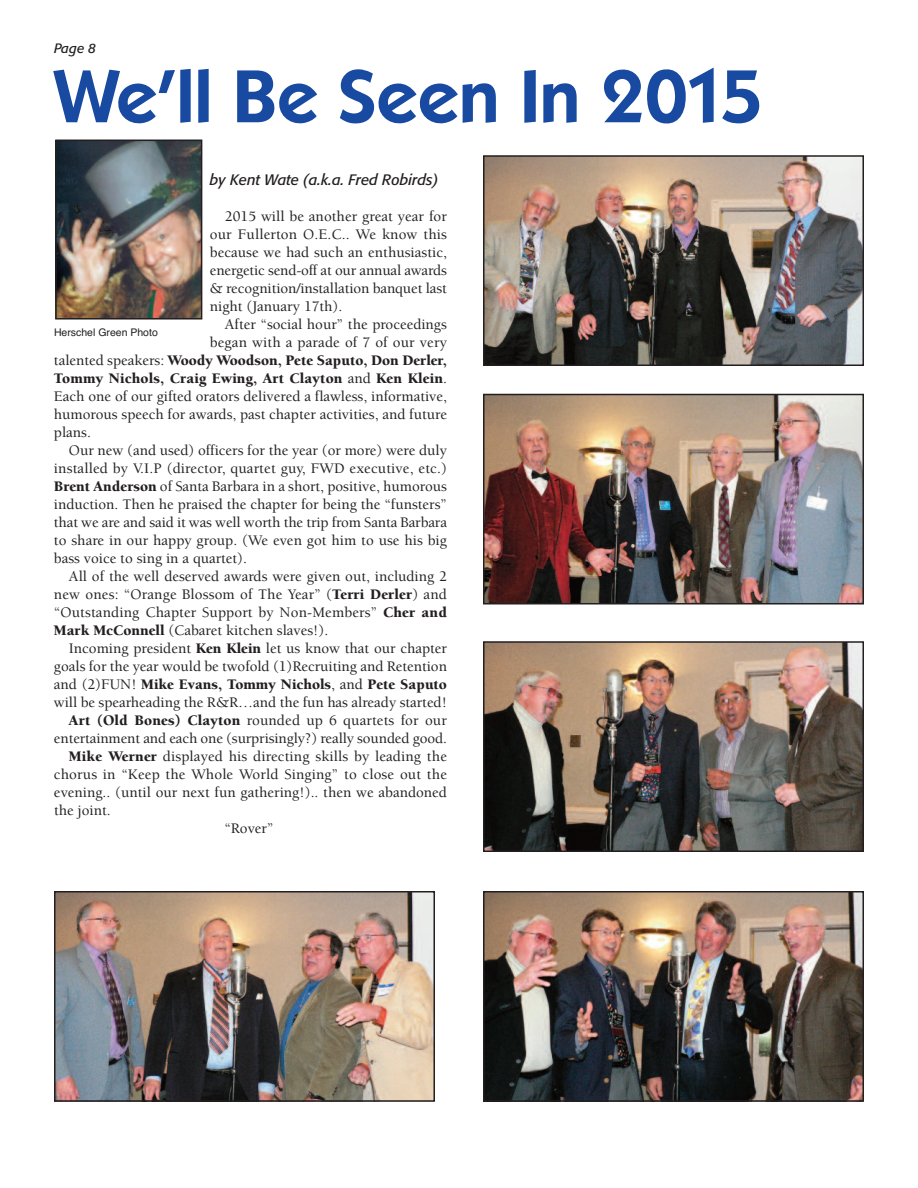
<style>
.page{position:relative;width:918px;height:1188px;background:#fff}
.page>*{position:absolute;margin:0;border:0;box-sizing:border-box;transform-origin:0 0}
.t1{font:600 72px "Kabel";color:#174aa0}
.t2{font:500 15px/18px "Berkeley";color:#231f20;text-align:justify}
.t3{font:900 15px "Berkeley";color:#231f20}
.t4{font:italic 15px "Formata";color:#231f20}
.t5{font:italic 13.5px "Formata";color:#231f20}
.t6{font:10.5px "Helvetica";color:#231f20}
.s1{font-weight:500}
.s2{font-weight:900}
</style>
<div class="page">
<img style="left:58px;top:143px;width:141px;height:174px">
<div style="left:55px;top:140px;width:147px;height:180px;border:2px solid #231f20"></div>
<img style="left:486px;top:397px;width:375px;height:204px">
<div style="left:483px;top:394px;width:381px;height:210px;border:2px solid #231f20"></div>
<img style="left:486px;top:644px;width:375px;height:205px">
<div style="left:483px;top:641px;width:381px;height:211px;border:2px solid #231f20"></div>
<img style="left:486px;top:894px;width:375px;height:205px">
<div style="left:483px;top:891px;width:381px;height:211px;border:2px solid #231f20"></div>
<img style="left:57px;top:894px;width:375px;height:205px">
<div style="left:54px;top:891px;width:381px;height:211px;border:2px solid #231f20"></div>
<img style="left:486px;top:158px;width:375px;height:205px">
<div style="left:483px;top:155px;width:381px;height:211px;border:2px solid #231f20"></div>
<p class="t5" style="left:54px;top:42px;width:44px">Page 8</p>
<h1 class="t1" style="left:54px;top:55px;width:711px">We’ll Be Seen In 2015</h1>
<p class="t4" style="left:210px;top:174px;width:230px">by Kent Wate (a.k.a. Fred Robirds)</p>
<p class="t2" style="left:210px;top:209px;width:239px;text-indent:15px">2015 will be another great year for our Fullerton O.E.C.. We know this because we had such an enthusiastic, energetic send-off at our annual awards &amp; recognition/installation banquet last night (January 17th).</p>
<p class="t2" style="left:225px;top:317px;width:224px">After “social hour” the proceedings</p>
<p class="t2" style="left:210px;top:335px;width:239px">began with a parade of 7 of our very</p>
<p class="t3" style="left:54px;top:355px;width:395px"><span class="s1">talented speakers:</span> Woody Woodson, Pete Saputo, Don Derler,</p>
<p class="t3" style="left:54px;top:373px;width:395px">Tommy Nichols, Craig Ewing, Art Clayton <span class="s1">and</span> Ken Klein<span class="s1">.</span></p>
<p class="t2" style="left:54px;top:389px;width:394px">Each one of our gifted orators delivered a flawless, informative,</p>
<p class="t2" style="left:54px;top:407px;width:394px">humorous speech for awards, past chapter activities, and future</p>
<p class="t2" style="left:54px;top:425px;width:38px">plans.</p>
<p class="t2" style="left:69px;top:443px;width:379px">Our new (and used) officers for the year (or more) were duly</p>
<p class="t2" style="left:54px;top:461px;width:394px">installed by V.I.P (director, quartet guy, FWD executive, etc.)</p>
<p class="t2" style="left:54px;top:479px;width:395px"><span class="s2">Brent Anderson</span> of Santa Barbara in a short, positive, humorous</p>
<p class="t2" style="left:54px;top:497px;width:395px">induction. Then he praised the chapter for being the “funsters”</p>
<p class="t2" style="left:54px;top:515px;width:395px">that we are and said it was well worth the trip from Santa Barbara</p>
<p class="t2" style="left:54px;top:533px;width:395px">to share in our happy group. (We even got him to use his big</p>
<p class="t2" style="left:54px;top:551px;width:195px">bass voice to sing in a quartet).</p>
<p class="t2" style="left:69px;top:569px;width:380px">All of the well deserved awards were given out, including 2</p>
<p class="t2" style="left:54px;top:587px;width:394px">new ones: “Orange Blossom of The Year” (<span class="s2">Terri Derler</span>) and</p>
<p class="t2" style="left:54px;top:605px;width:395px">“Outstanding Chapter Support by Non-Members” <span class="s2">Cher and</span></p>
<p class="t2" style="left:54px;top:623px;width:276px"><span class="s2">Mark McConnell</span> (Cabaret kitchen slaves!).</p>
<p class="t2" style="left:69px;top:641px;width:380px">Incoming president <span class="s2">Ken Klein</span> let us know that our chapter</p>
<p class="t2" style="left:54px;top:659px;width:395px">goals for the year would be twofold (1)Recruiting and Retention</p>
<p class="t3" style="left:54px;top:679px;width:395px"><span class="s1">and (2)FUN!</span> Mike Evans, Tommy Nichols<span class="s1">, and</span> Pete Saputo</p>
<p class="t2" style="left:54px;top:695px;width:394px">will be spearheading the R&amp;R…and the fun has already started!</p>
<p class="t2" style="left:69px;top:713px;width:380px"><span class="s2">Art (Old Bones) Clayton</span> rounded up 6 quartets for our</p>
<p class="t2" style="left:54px;top:731px;width:394px">entertainment and each one (surprisingly?) really sounded good.</p>
<p class="t2" style="left:69px;top:749px;width:379px"><span class="s2">Mike Werner</span> displayed his directing skills by leading the</p>
<p class="t2" style="left:54px;top:767px;width:394px">chorus in “Keep the Whole World Singing” to close out the</p>
<p class="t2" style="left:54px;top:785px;width:395px">evening.. (until our next fun gathering!).. then we abandoned</p>
<p class="t2" style="left:54px;top:803px;width:58px">the joint.</p>
<p class="t2" style="left:224px;top:821px;width:51px">“Rover”</p>
<p class="t6" style="left:54px;top:326px;width:105px">Herschel Green Photo</p>
</div>
